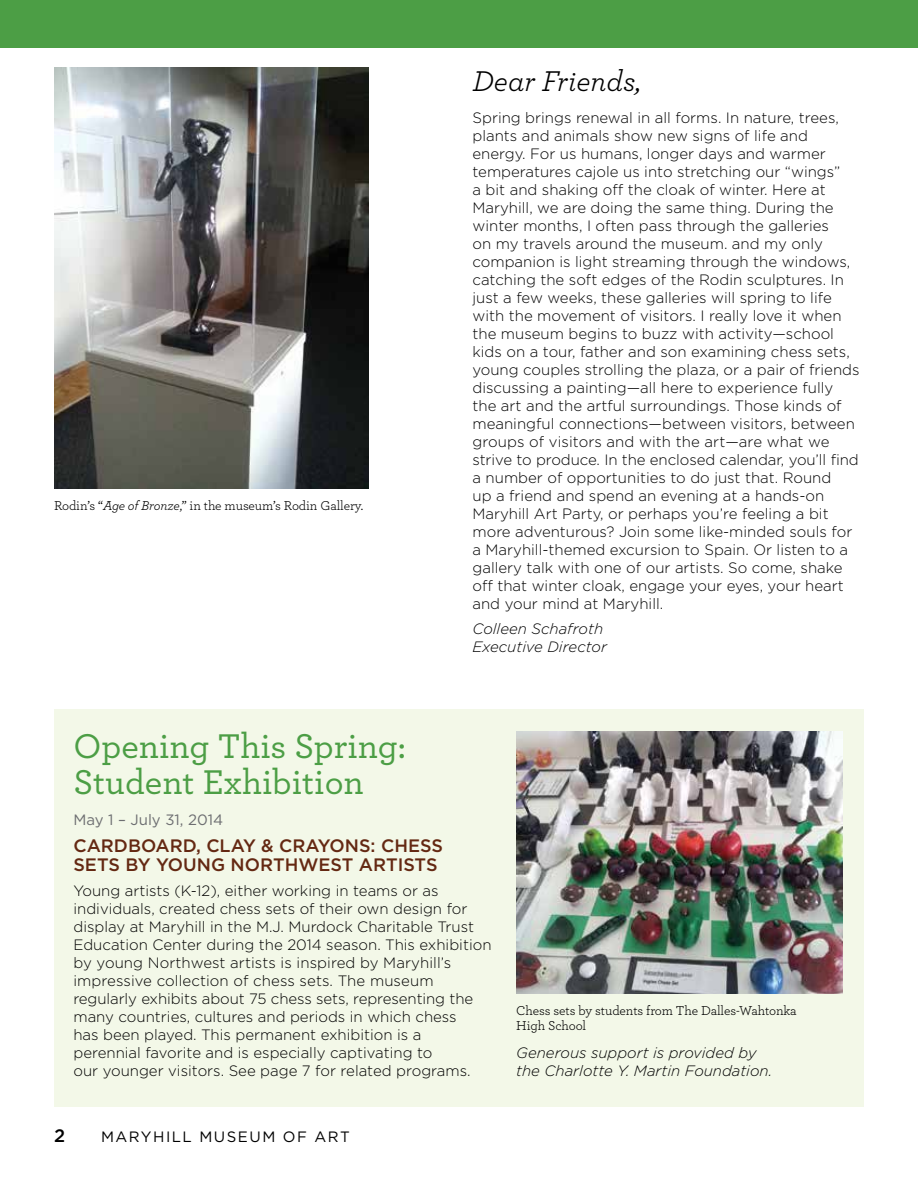
<style>
.page{position:relative;width:918px;height:1188px;background:#fff}
.page>*{position:absolute;margin:0;border:0;box-sizing:border-box;transform-origin:0 0}
.t1{font:500 36px/36px "Archer";color:#4c9e45}
.t2{font:italic 30px "Archer";color:#000}
.t3{font:500 18px/19.5px "Gotham";color:#642812}
.t4{font:500 18px "Gotham";color:#000}
.t5{font:300 15px/18px "Gotham";color:#000}
.t6{font:italic 300 15px/18px "Gotham";color:#000}
.t7{font:15px "Gotham";letter-spacing:.1em;color:#000}
.t8{font:15px "Gotham";color:#6d6e71}
.t9{font:13.5px/15px "Archer";letter-spacing:-.005em;color:#000}
.s1{font-style:italic}
</style>
<div class="page">
<div style="left:54px;top:710px;width:810px;height:397px;background:#f3f8e8"></div>
<div style="left:0;top:0;width:918px;height:47px;background:#4c9e45"></div>
<img style="left:54px;top:68px;width:315px;height:421px">
<img style="left:516px;top:732px;width:326px;height:261px">
<hr style="left:917px;top:0;width:1px;height:47px;background:#0064a9">
<p class="t9" style="left:54px;top:497px;width:311px">Rodin’s “<span class="s1">Age of Bronze</span>,” in the museum’s Rodin Gallery.</p>
<h2 class="t2" style="left:472px;top:60px;width:170px">Dear Friends,</h2>
<p class="t5" style="left:472px;top:108px;width:389px">Spring brings renewal in all forms. In nature, trees, plants and animals show new signs of life and energy. For us humans, longer days and warmer temperatures cajole us into stretching our “wings”<br>a bit and shaking off the cloak of winter. Here at Maryhill, we are doing the same thing. During the winter months, I often pass through the galleries<br>on my travels around the museum. and my only companion is light streaming through the windows, catching the soft edges of the Rodin sculptures. In just a few weeks, these galleries will spring to life with the movement of visitors. I really love it when the museum begins to buzz with activity—school kids on a tour, father and son examining chess sets, young couples strolling the plaza, or a pair of friends discussing a painting—all here to experience fully the art and the artful surroundings. Those kinds of meaningful connections—between visitors, between groups of visitors and with the art—are what we strive to produce. In the enclosed calendar, you’ll find a number of opportunities to do just that. Round<br>up a friend and spend an evening at a hands-on Maryhill Art Party, or perhaps you’re feeling a bit more adventurous? Join some like-minded souls for a Maryhill-themed excursion to Spain. Or listen to a gallery talk with one of our artists. So come, shake off that winter cloak, engage your eyes, your heart and your mind at Maryhill.</p>
<p class="t6" style="left:472px;top:619px;width:136px">Colleen Schafroth<br>Executive Director</p>
<h1 class="t1" style="left:73px;top:726px;width:334px">Opening This Spring:<br>Student Exhibition</h1>
<p class="t8" style="left:73px;top:810px;width:151px">May 1 – July 31, 2014</p>
<p class="t3" style="left:73px;top:835px;width:371px">CARDBOARD, CLAY &amp; CRAYONS: CHESS<br>SETS BY YOUNG NORTHWEST ARTISTS</p>
<p class="t5" style="left:73px;top:881px;width:420px">Young artists (K-12), either working in teams or as individuals, created chess sets of their own design for display at Maryhill in the M.J. Murdock Charitable Trust Education Center during the 2014 season. This exhibition by young Northwest artists is inspired by Maryhill’s impressive collection of chess sets. The museum regularly exhibits about 75 chess sets, representing the many countries, cultures and periods in which chess<br>has been played. This permanent exhibition is a perennial favorite and is especially captivating to<br>our younger visitors. See page 7 for related programs.</p>
<p class="t4" style="left:54px;top:1124px;width:13px">2</p>
<p class="t7" style="left:101px;top:1128px;width:250px">MARYHILL MUSEUM OF ART</p>
<p class="t9" style="left:516px;top:1002px;width:282px">Chess sets by students from The Dalles-Wahtonka<br>High School</p>
<p class="t6" style="left:516px;top:1044px;width:257px">Generous support is provided by the Charlotte Y. Martin Foundation.</p>
</div>
